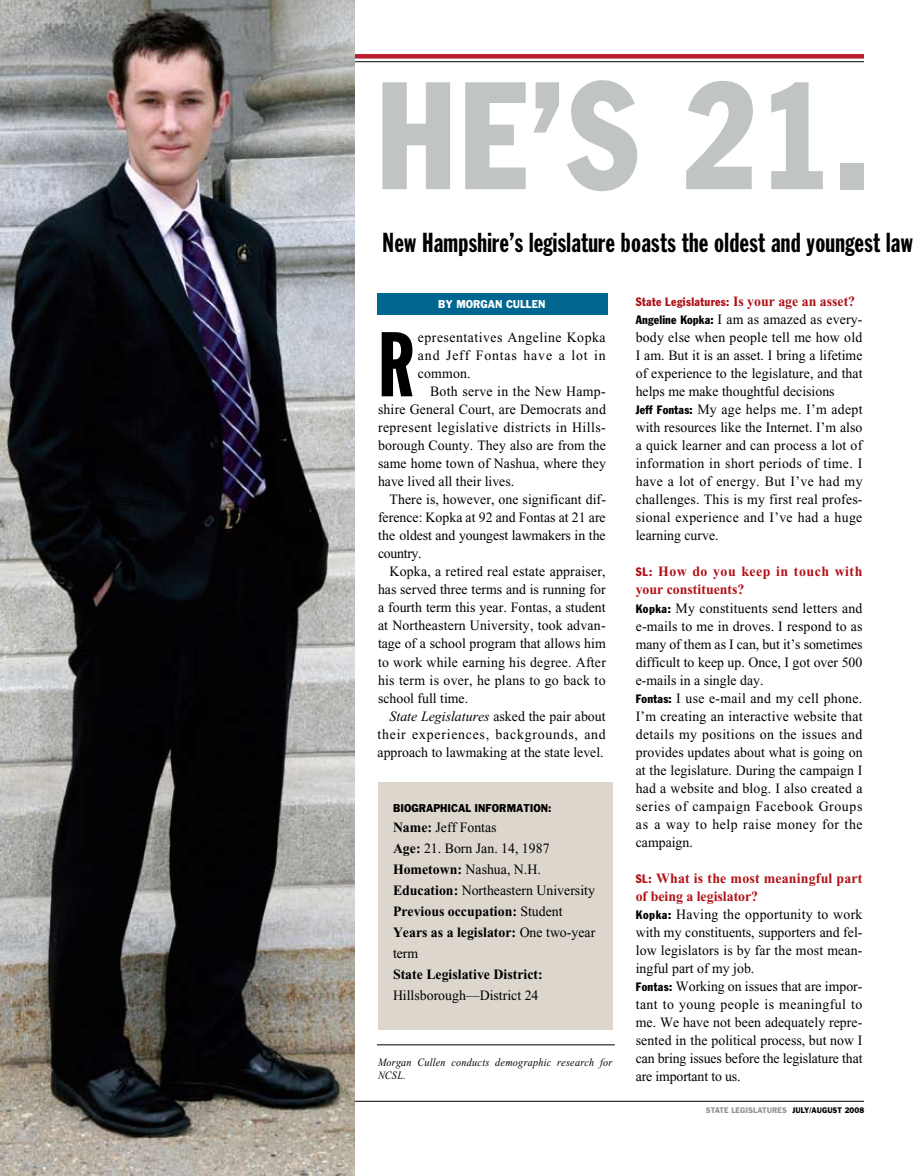
<style>
.page{position:relative;width:918px;height:1176px;background:#fff}
.page>*{position:absolute;margin:0;border:0;box-sizing:border-box;transform-origin:0 0}
.t1{font:condensed 150px "Franklin Gothic";color:#c0c5c4;scale:.9 1}
.t2{font:90.15px "Franklin Gothic Extra Cond";color:#000}
.t3{font:27px "Franklin Gothic Extra Cond";letter-spacing:.01em;color:#000}
.t4{font:14.25px/18px "Times New Roman";letter-spacing:.005em;color:#000;text-align:justify}
.t5{font:700 14.25px "Times New Roman";color:#000}
.t6{font:condensed 12px "Franklin Gothic";color:#b01116}
.t7{font:italic 11.25px/13.5px "Times New Roman";letter-spacing:.025em;color:#000;scale:.9 1}
.t8{font:10.5px "Franklin Gothic";color:#000;scale:.9 1}
.t9{font:10.5px "Franklin Gothic";color:#fff;scale:.9 1}
.t10{font:7.5px "Franklin Gothic";letter-spacing:.01em;color:#000;scale:.9 1}
.t11{font:7.5px "Franklin Gothic";letter-spacing:.01em;color:#939598;scale:.9 1}
.s1{font-style:italic}
.s2{font-weight:700}
.s3{font-family:"Times New Roman";font-weight:700;font-stretch:normal;font-size:14.25px}
.s4{font-family:"Franklin Gothic";font-stretch:condensed;font-size:12px}
.s5{font-family:"Franklin Gothic";font-stretch:condensed;font-size:12px;color:#b01116}
.s6{font-weight:700;color:#b01116}
.s7{color:#939598}
</style>
<div class="page">
<hr style="left:54px;top:1100px;width:810px;height:1px;background:#000">
<hr style="left:54px;top:61px;width:810px;height:1px;background:#000">
<div style="left:54px;top:54px;width:810px;height:5px;background:#bd1e2d"></div>
<div style="left:377px;top:293px;width:230px;height:21px;background:#006890"></div>
<img style="left:0;top:0;width:355px;height:1175px">
<div style="left:378px;top:782px;width:234px;height:247px;background:#dcd6cd"></div>
<hr style="left:377px;top:1044px;width:238px;height:1px;background:#000">
<h1 class="t1" style="left:376px;top:44px;width:550px">HE’S 21.</h1>
<h3 class="t3" style="left:383px;top:228px;width:532px">New Hampshire’s legislature boasts the oldest and youngest law</h3>
<p class="t9" style="left:438px;top:297px;width:91px">BY MORGAN CULLE</p>
<p class="t9" style="left:538px;top:297px;width:10px">N</p>
<h2 class="t2" style="left:378px;top:316px;width:37px">R</h2>
<p class="t4" style="left:418px;top:328px;width:189px">epresentatives Angeline Kopka and Jeff Fontas have a lot in common.</p>
<p class="t4" style="left:378px;top:382px;width:229px;text-indent:52px">Both serve in the New Hamp&shy;shire General Court, are Democrats and represent legislative districts in Hills&shy;borough County. They also are from the same home town of Nashua, where they have lived all their lives.</p>
<p class="t4" style="left:378px;top:490px;width:229px;text-indent:12px">There is, however, one significant dif&shy;ference: Kopka at 92 and Fontas at 21 are the oldest and youngest lawmakers in the country.</p>
<p class="t4" style="left:378px;top:562px;width:229px;text-indent:12px">Kopka, a retired real estate appraiser, has served three terms and is running for a fourth term this year. Fontas, a student at Northeastern University, took advan&shy;tage of a school program that allows him to work while earning his degree. After his term is over, he plans to go back to school full time.</p>
<p class="t4" style="left:378px;top:706px;width:230px;text-indent:12px"><span class="s1">State Legislatures</span> asked the pair about their experiences, backgrounds, and approach to lawmaking at the state level.</p>
<p class="t8" style="left:393px;top:801px;width:46px">BIOGRAPH</p>
<p class="t8" style="left:448px;top:801px;width:13px">ICAL</p>
<p class="t8" style="left:475px;top:801px;width:87px">I NFORMATION:</p>
<p class="t4" style="left:393px;top:816px;width:204px;line-height:21px;text-align:left"><span class="s2">Name:</span> Jeff Fontas<br><span class="s2">Age:</span> 21. Born Jan. 14, 1987<br><span class="s2">Hometown:</span> Nashua, N.H.<br><span class="s2">Education:</span> Northeastern University<br><span class="s2">Previous occupation:</span> Student<br><span class="s2">Years as a legislator:</span> One two-year term</p>
<p class="t5" style="left:393px;top:965px;width:151px">State Legislative District:</p>
<p class="t4" style="left:393px;top:985px;width:147px">Hillsborough—District 24</p>
<p class="t7" style="left:378px;top:1054px;width:262px">Morgan Cullen conducts demographic research for<br>NCSL.</p>
<p class="t6" style="left:636px;top:294px;width:221px">State Legislatures: <span class="s3">Is your age an asset?</span></p>
<p class="t4" style="left:636px;top:310px;width:228px;text-align:left"><span class="s4">Angeline Kopka:</span> I am as amazed as every&shy;body else when people tell me how old I am. But it is an asset. I bring a lifetime of experience to the legislature, and that helps me make thoughtful decisions<br><span class="s4">Jeff Fontas:</span> My age helps me. I’m adept with resources like the Internet. I’m also a quick learner and can process a lot of information in short periods of time. I have a lot of energy. But I’ve had my challenges. This is my first real profes&shy;sional experience and I’ve had a huge learning curve.</p>
<p class="t4" style="left:636px;top:562px;width:228px;text-align:left"><span class="s5">SL :</span> <span class="s6">How do you keep in touch with your constituents?<br></span><span class="s4">Kopka:</span> My constituents send letters and e-mails to me in droves. I respond to as many of them as I can, but it’s sometimes difficult to keep up. Once, I got over 500 e-mails in a single day.<br><span class="s4">Fontas:</span> I use e-mail and my cell phone.<br>I’m creating an interactive website that details my positions on the issues and provides updates about what is going on at the legislature. During the campaign I had a website and blog. I also created a series of campaign Facebook Groups as a way to help raise money for the campaign.</p>
<p class="t4" style="left:636px;top:868px;width:228px;text-align:left"><span class="s5">SL :</span> <span class="s6">What is the most meaningful part of being a legislator?<br></span><span class="s4">Kopka:</span> Having the opportunity to work with my constituents, supporters and fel&shy;low legislators is by far the most mean&shy;ingful part of my job.<br><span class="s4">Fontas:</span> Working on issues that are impor&shy;tant to young people is meaningful to me. We have not been adequately repre&shy;sented in the political process, but now I can bring issues before the legislature that are important to us.</p>
<p class="t11" style="left:706px;top:1105px;width:12px">STATE</p>
<p class="t11" style="left:731px;top:1105px;width:31px">LEGISLATU</p>
<p class="t10" style="left:772px;top:1105px;width:32px"><span class="s7">RES</span> JULY</p>
<p class="t10" style="left:810px;top:1105px;width:63px">/AU GUST 2008</p>
</div>
